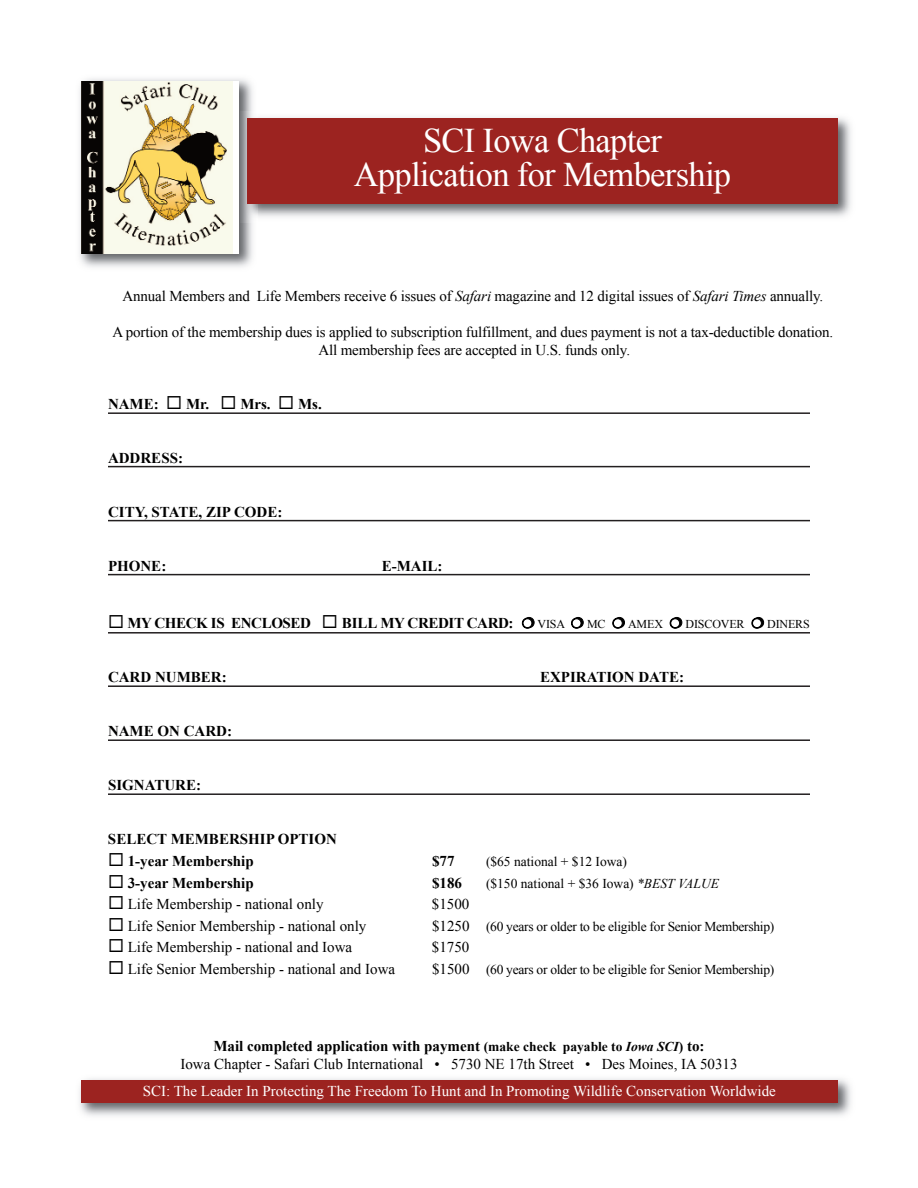
<style>
.page{position:relative;width:918px;height:1188px;background:#fff}
.page>*{position:absolute;margin:0;border:0;box-sizing:border-box;transform-origin:0 0}
.t1{font:34.5px/34.5px "Times New Roman";letter-spacing:-.02em;color:#fff;text-align:center}
.t2{font:15px/18.3px "Times New Roman";letter-spacing:-.01em;color:#000;text-align:center}
.t3{font:700 15px "Times New Roman";color:#000}
.t4{font:15px "Times New Roman";color:#fff}
.t5{font:700 15px "Times New Roman";letter-spacing:-.025em;color:#000}
.t6{font:13.5px "Times New Roman";letter-spacing:-.02em;color:#000}
.t7{font:13.5px "Times New Roman";color:#000}
.t8{font:12px "Times New Roman";letter-spacing:-.01em;color:#000}
.s1{font-style:italic}
.s2{font-size:15px}
.s3{font-weight:700}
.s4{font-weight:700;font-size:13.5px}
.s5{font-weight:700;font-style:italic;font-size:13.5px}
</style>
<div class="page">
<img style="left:79px;top:78px;width:174px;height:189px">
<div style="left:81px;top:81px;width:157px;height:173px;background:#fff"></div>
<img style="left:81px;top:81px;width:152px;height:173px">
<img style="left:79px;top:1078px;width:772px;height:38px">
<div style="left:81px;top:1080px;width:757px;height:23px;background:#9c2320"></div>
<hr style="left:108px;top:412px;width:702px;height:2px;background:#231f20">
<hr style="left:108px;top:466px;width:702px;height:1px;background:#231f20">
<hr style="left:108px;top:520px;width:702px;height:1px;background:#231f20">
<hr style="left:108px;top:574px;width:702px;height:1px;background:#231f20">
<hr style="left:108px;top:632px;width:702px;height:2px;background:#231f20">
<hr style="left:108px;top:685px;width:702px;height:2px;background:#231f20">
<hr style="left:108px;top:739px;width:702px;height:2px;background:#231f20">
<hr style="left:108px;top:793px;width:702px;height:2px;background:#231f20">
<img style="left:241px;top:112px;width:610px;height:111px">
<div style="left:247px;top:118px;width:591px;height:85px;background:#9c2320"></div>
<h1 class="t1" style="left:354px;top:123px;width:379px">SCI Iowa Chapter<br>Application for Membership</h1>
<p class="t2" style="left:122px;top:287px;width:702px">Annual Members and Life Members receive 6 issues of <span class="s1">Safari</span> magazine and 12 digital issues of <span class="s1">Safari Times</span> annually.</p>
<p class="t2" style="left:113px;top:323px;width:722px">A portion of the membership dues is applied to subscription fulfillment, and dues payment is not a tax-deductible donation.<br>All membership fees are accepted in U.S. funds only.</p>
<p class="t3" style="left:108px;top:395px;width:215px">NAME: ◻ Mr. ◻ Mrs. ◻ Ms.</p>
<p class="t3" style="left:108px;top:449px;width:77px">ADDRESS:</p>
<p class="t3" style="left:108px;top:503px;width:176px">CITY, STATE, ZIP CODE:</p>
<p class="t3" style="left:108px;top:557px;width:60px">PHONE:</p>
<p class="t3" style="left:382px;top:557px;width:62px">E-MAIL:</p>
<p class="t5" style="left:108px;top:615px;width:407px">◻ MY CHECK IS ENCLOSED ◻ BILL MY CREDIT CARD:</p>
<p class="t8" style="left:538px;top:618px;width:29px">VISA</p>
<p class="t8" style="left:587px;top:618px;width:20px">MC</p>
<p class="t8" style="left:628px;top:618px;width:36px">AMEX</p>
<p class="t8" style="left:685px;top:618px;width:61px">DISCOVER</p>
<p class="t8" style="left:767px;top:618px;width:44px">DINERS</p>
<p class="t3" style="left:108px;top:669px;width:120px">CARD NUMBER:</p>
<p class="t3" style="left:540px;top:669px;width:146px">EXPIRATION DATE:</p>
<p class="t3" style="left:108px;top:723px;width:126px">NAME ON CARD:</p>
<p class="t3" style="left:108px;top:777px;width:95px">SIGNATURE:</p>
<p class="t3" style="left:108px;top:831px;width:230px">SELECT MEMBERSHIP OPTION</p>
<p class="t3" style="left:108px;top:853px;width:147px">◻ 1-year Membership</p>
<p class="t3" style="left:432px;top:853px;width:24px">$77</p>
<p class="t7" style="left:486px;top:854px;width:143px">($65 national + $12 Iowa)</p>
<p class="t3" style="left:108px;top:874px;width:147px">◻ 3-year Membership</p>
<p class="t3" style="left:432px;top:874px;width:31px">$186</p>
<p class="t7" style="left:486px;top:876px;width:235px">($150 national + $36 Iowa) <span class="s1">*BEST VALUE</span></p>
<p class="t2" style="left:108px;top:895px;width:217px">◻ Life Membership - national only</p>
<p class="t2" style="left:432px;top:895px;width:39px">$1500</p>
<p class="t2" style="left:108px;top:917px;width:260px">◻ Life Senior Membership - national only</p>
<p class="t6" style="left:432px;top:919px;width:344px"><span class="s2">$1250</span> (60 years or older to be eligible for Senior Membership)</p>
<p class="t2" style="left:108px;top:938px;width:246px">◻ Life Membership - national and Iowa</p>
<p class="t2" style="left:432px;top:938px;width:39px">$1750</p>
<p class="t2" style="left:108px;top:960px;width:289px">◻ Life Senior Membership - national and Iowa</p>
<p class="t6" style="left:432px;top:962px;width:344px"><span class="s2">$1500</span> (60 years or older to be eligible for Senior Membership)</p>
<p class="t2" style="left:180px;top:1037px;width:559px"><span class="s3">Mail completed application with payment</span> <span class="s4">(make check payable to</span> <span class="s5">Iowa SCI</span><span class="s4">)</span> <span class="s3">to:<br></span>Iowa Chapter - Safari Club International • 5730 NE 17th Street • Des Moines, IA 50313</p>
<p class="t4" style="left:143px;top:1083px;width:635px">SCI: The Leader In Protecting The Freedom To Hunt and In Promoting Wildlife Conservation Worldwide</p>
</div>
